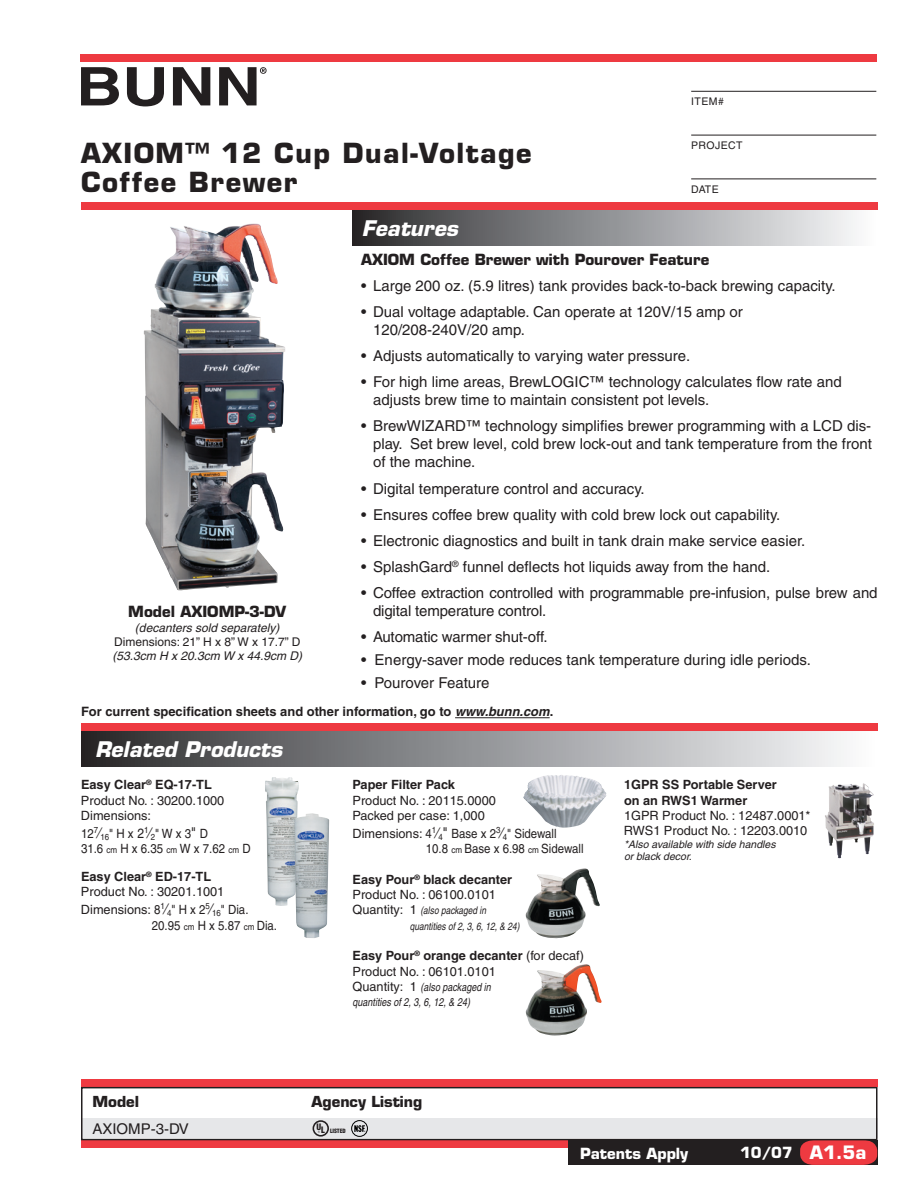
<style>
.page{position:relative;width:918px;height:1188px;background:#fff}
.page>*{position:absolute;margin:0;border:0;box-sizing:border-box;transform-origin:0 0}
.t1{font:700 27px/28.5px "Eurostile";letter-spacing:.055em;color:#231f20}
.t2{font:italic 700 21px "Eurostile";color:#fff}
.t3{font:15px/18px "Helvetica";color:#231f20}
.t4{font:700 15px "Eurostile";color:#231f20}
.t5{font:700 15px "Eurostile";color:#fff}
.t6{font:700 14.85px "Eurostile";color:#231f20}
.t7{font:14.85px "Helvetica";color:#231f20}
.t8{font:700 12.9px "Helvetica";color:#231f20}
.t9{font:12.75px/15.3px "Helvetica";color:#231f20}
.t10{font:700 12.75px/15.3px "Helvetica";color:#231f20}
.t11{font:12.75px/15.3px "Helvetica";color:#231f20;scale:.9 1}
.t12{font:italic 12px "Helvetica";color:#231f20}
.t13{font:12px "Helvetica";color:#231f20}
.t14{font:italic 11.25px/15.3px "Helvetica";color:#231f20;scale:.8 1}
.t15{font:italic 10.5px/15.3px "Helvetica";color:#231f20;scale:.8 1}
.t16{font:italic 10.5px/12.6px "Helvetica";color:#231f20}
.t17{font:10.5px "Helvetica";letter-spacing:.04em;color:#231f20}
.t18{font:900 condensed 5.7px "Helvetica";letter-spacing:-.01em;color:#231f20}
.s1{font-style:italic}
.s2{font-weight:700}
.s3{font-size:15px}
.s4{font-size:13.5px}
.s5{font-size:9px}
.s6{font-weight:400}
.s7{font-style:normal;font-size:12.75px}
.s8{font-size:8.7px}
.s9{font-size:18px}
</style>
<div class="page">
<div style="left:81px;top:1140px;width:487px;height:8px;background:#ee3a41"></div>
<div style="left:568px;top:1140px;width:310px;height:25px;background:#231f20"></div>
<div style="left:352px;top:210px;width:526px;height:35px;background:linear-gradient(to right,#2c2c2f,#fcfdff)"></div>
<div style="left:81px;top:731px;width:797px;height:36px;background:linear-gradient(to right,#2c2c2f,#fcfeff)"></div>
<div style="left:81px;top:202px;width:797px;height:8px;background:#ee3a41"></div>
<svg style="left:81px;top:67px;width:38px;height:38px"></svg>
<svg style="left:127px;top:67px;width:37px;height:39px"></svg>
<svg style="left:173px;top:67px;width:37px;height:38px"></svg>
<svg style="left:219px;top:67px;width:48px;height:38px"></svg>
<div style="left:80px;top:54px;width:796px;height:8px;background:#ee3a41"></div>
<hr style="left:691px;top:91px;width:185px;height:1px;background:#231f20">
<hr style="left:691px;top:135px;width:185px;height:1px;background:#231f20">
<hr style="left:691px;top:179px;width:185px;height:1px;background:#231f20">
<div style="left:81px;top:724px;width:797px;height:7px;background:#ee3a41"></div>
<hr style="left:455px;top:717px;width:95px;height:1px;background:#231f20">
<svg style="left:800px;top:1140px;width:77px;height:25px;background:#de373e"></svg>
<img style="left:265px;top:777px;width:34px;height:129px">
<img style="left:294px;top:813px;width:35px;height:125px">
<img style="left:523px;top:775px;width:84px;height:53px">
<img style="left:526px;top:868px;width:74px;height:70px">
<img style="left:526px;top:964px;width:76px;height:72px">
<div style="left:81px;top:1079px;width:797px;height:8px;background:#ee3a41"></div>
<div style="left:81px;top:1119px;width:797px;height:19px;background:#e6e7e9"></div>
<div style="left:81px;top:1087px;width:796px;height:53px;border:1px solid #231f20"></div>
<div style="left:313px;top:1120px;width:16px;height:17px;border:2px solid #231f20;border-radius:50%"></div>
<div style="left:351px;top:1120px;width:17px;height:17px;border:1px solid #000;border-radius:50%"></div>
<svg style="left:354px;top:1125px;width:11px;height:7px"></svg>
<img style="left:144px;top:225px;width:141px;height:366px">
<img style="left:825px;top:784px;width:49px;height:74px">
<h1 class="t1" style="left:81px;top:139px;width:452px">AXIOM™ 12 Cup Dual-Voltage<br>Coffee Brewer</h1>
<h2 class="t2" style="left:362px;top:215px;width:98px">Features</h2>
<p class="t17" style="left:691px;top:95px;width:34px">Item#</p>
<p class="t17" style="left:691px;top:139px;width:53px">Project</p>
<p class="t17" style="left:691px;top:183px;width:29px">Date</p>
<p class="t4" style="left:128px;top:602px;width:160px">Model AXIOMP-3-DV</p>
<p class="t12" style="left:135px;top:620px;width:146px">(decanters sold separately)</p>
<p class="t13" style="left:114px;top:635px;width:188px">Dimensions: 21” H x 8” W x 17.7” D</p>
<p class="t12" style="left:113px;top:649px;width:191px">(53.3cm H x 20.3cm W x 44.9cm D)</p>
<p class="t4" style="left:361px;top:250px;width:350px">AXIOM Coffee Brewer with Pourover Feature</p>
<p class="t3" style="left:361px;top:277px;width:476px">• Large 200 oz. (5.9 litres) tank provides back-to-back brewing capacity.</p>
<p class="t3" style="left:373px;top:303px;width:371px;text-indent:-12px">• Dual voltage adaptable. Can operate at 120V/15 amp or<br>120/208-240V/20 amp.</p>
<p class="t3" style="left:361px;top:347px;width:331px">• Adjusts automatically to varying water pressure.</p>
<p class="t3" style="left:373px;top:373px;width:470px;text-indent:-12px">• For high lime areas, BrewLOGIC™ technology calculates flow rate and adjusts brew time to maintain consistent pot levels.</p>
<p class="t3" style="left:373px;top:417px;width:500px;text-align:justify;text-indent:-12px">• BrewWIZARD™ technology simplifies brewer programming with a LCD dis&shy;play. Set brew level, cold brew lock-out and tank temperature from the front of the machine.</p>
<p class="t3" style="left:361px;top:479px;width:285px">• Digital temperature control and accuracy.</p>
<p class="t3" style="left:361px;top:505px;width:421px">• Ensures coffee brew quality with cold brew lock out capability.</p>
<p class="t3" style="left:361px;top:531px;width:446px">• Electronic diagnostics and built in tank drain make service easier.</p>
<p class="t3" style="left:361px;top:558px;width:411px">• SplashGard<sup>®</sup> funnel deflects hot liquids away from the hand.</p>
<p class="t3" style="left:373px;top:584px;width:506px;text-indent:-12px">• Coffee extraction controlled with programmable pre-infusion, pulse brew and digital temperature control.</p>
<p class="t3" style="left:361px;top:628px;width:188px">• Automatic warmer shut-off.</p>
<p class="t3" style="left:361px;top:651px;width:451px">• Energy-saver mode reduces tank temperature during idle periods.</p>
<p class="t3" style="left:361px;top:674px;width:130px">• Pourover Feature</p>
<p class="t8" style="left:81px;top:704px;width:474px">For current specification sheets and other information, go to <span class="s1">www.bunn.com</span>.</p>
<h2 class="t2" style="left:95px;top:736px;width:189px">Related Products</h2>
<p class="t9" style="left:81px;top:777px;width:145px"><span class="s2">Easy Clear</span><sup>®</sup> <span class="s2">EQ-17-TL<br></span>Product No. : 30200.1000<br>Dimensions:</p>
<p class="t11" style="left:81px;top:826px;width:190px">12<sup>7</sup><span class="s3">⁄</span><sub>16</sub>" H x <span class="s4">2</span><sup>1</sup><span class="s3">⁄</span><sub>2</sub>" W x 3<span class="s3">"</span> D<br>31.6 <span class="s5">cm</span> H x 6.35 <span class="s5">cm</span> W x 7.62 <span class="s5">cm</span> D</p>
<p class="t9" style="left:81px;top:869px;width:145px"><span class="s2">Easy Clear</span><sup>®</sup> <span class="s2">ED-17-TL<br></span>Product No. : 30201.1001</p>
<p class="t9" style="left:152px;top:902px;width:127px;text-indent:-71px">Dimensions: 8<sup>1</sup><span class="s3">⁄</span><sub>4</sub>" H x 2<sup>5</sup><span class="s3">⁄</span><sub>16</sub>" Dia.<br>20.95 <span class="s5">cm</span> H x 5.87 <span class="s5">cm</span> Dia.</p>
<p class="t10" style="left:352px;top:777px;width:104px">Paper Filter Pack</p>
<p class="t9" style="left:352px;top:792px;width:145px">Product No. : 20115.0000<br>Packed per case: 1,000</p>
<p class="t9" style="left:426px;top:826px;width:159px;text-indent:-73px">Dimensions: 4<sup>1</sup><span class="s3">⁄</span><sub>4</sub><span class="s3">"</span> Base x 2<sup>3</sup><span class="s3">⁄</span><sub>4</sub>" Sidewall<br>10.8 <span class="s5">cm</span> Base x 6.98 <span class="s5">cm</span> Sidewall</p>
<p class="t10" style="left:352px;top:871px;width:161px">Easy Pour<sup>®</sup> black decanter<br><span class="s6">Product No. : 06100.0101</span></p>
<p class="t15" style="left:410px;top:903px;width:139px;text-indent:-57px"><span class="s7">Quantity: 1</span> (also packaged in quantities of 2, 3, 6, 12, &amp; 24)</p>
<p class="t9" style="left:352px;top:948px;width:233px"><span class="s2">Easy Pour</span><sup>®</sup> <span class="s2">orange decanter</span> (for decaf)<br>Product No. : 06101.0101</p>
<p class="t14" style="left:352px;top:979px;width:174px"><span class="s7">Quantity: 1</span> (also packaged in quantities of 2, 3, 6, 12, &amp; 24)</p>
<p class="t6" style="left:92px;top:1092px;width:48px">Model</p>
<p class="t6" style="left:312px;top:1092px;width:112px">Agency Listing</p>
<p class="t7" style="left:92px;top:1120px;width:98px">AXIOMP-3-DV</p>
<p class="t18" style="left:316px;top:1127px;width:31px"><sup>U</sup><span class="s8">L</span> LISTED</p>
<p class="t10" style="left:624px;top:777px;width:154px">1GPR SS Portable Server on an RWS1 Warmer</p>
<p class="t9" style="left:624px;top:808px;width:188px">1GPR Product No. : 12487.0001*<br>RWS1 Product No. : 12203.0010</p>
<p class="t16" style="left:624px;top:838px;width:153px">*Also available with side handles or black decor.</p>
<p class="t5" style="left:580px;top:1144px;width:110px">Patents Apply</p>
<p class="t5" style="left:740px;top:1143px;width:128px">10/07 <span class="s9">A1.5a</span></p>
</div>
